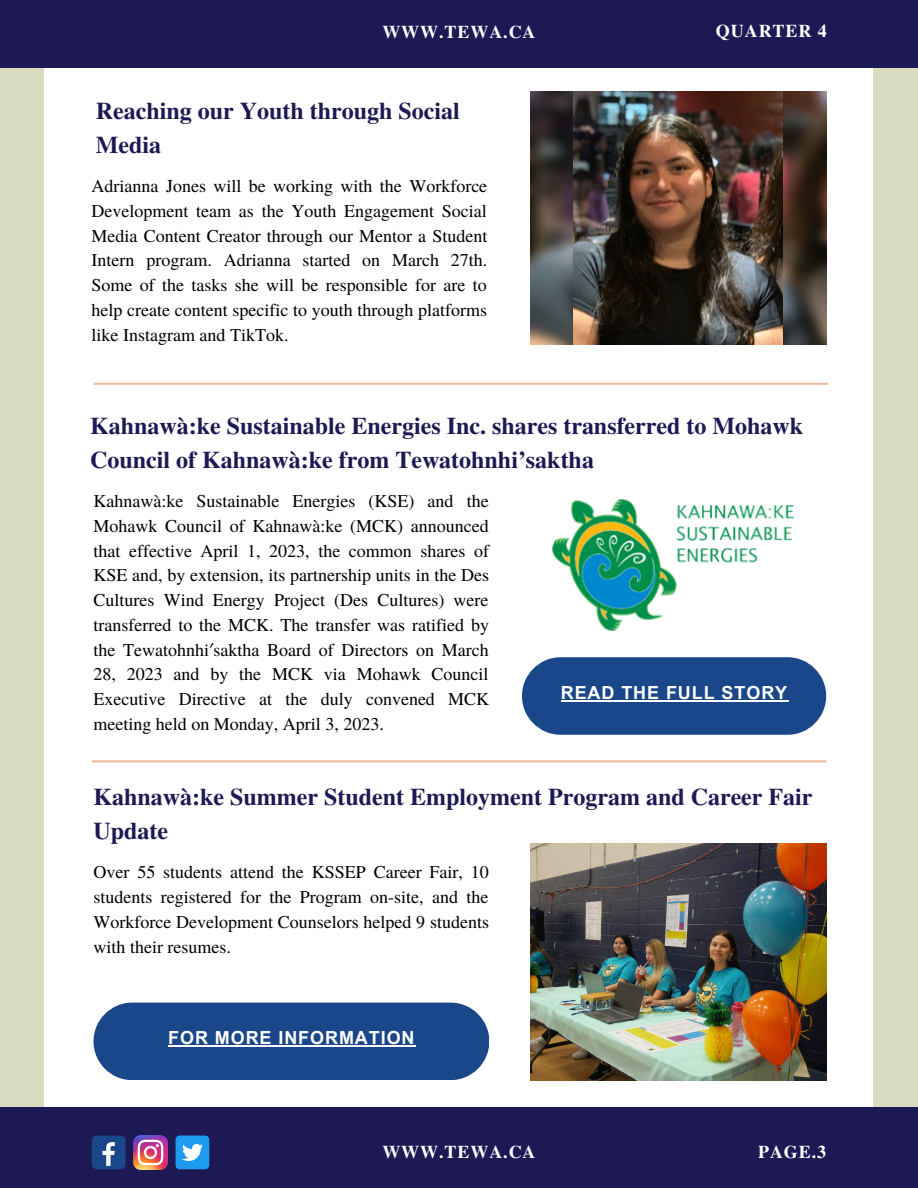
<style>
.page{position:relative;width:918px;height:1188px;background:#dadcc1}
.page>*{position:absolute;margin:0;border:0;box-sizing:border-box;transform-origin:0 0}
.t1{font:700 24px/33.8px "Te X Gyre Termes";color:#1d1954}
.t2{font:18px/24.8px "Te X Gyre Termes";color:#000;text-align:justify}
.t3{font:700 18px "Te X Gyre Termes";letter-spacing:.05em;color:#fff}
.t4{font:700 18px "Arial MT Pro";letter-spacing:.05em;color:#fff}
.s1{font-family:"Noto Sans"}
</style>
<div class="page">
<div style="left:45px;top:0;width:828px;height:1188px;background:#fff"></div>
<div style="left:0;top:0;width:918px;height:68px;background:#1d1954"></div>
<div style="left:0;top:1107px;width:918px;height:81px;background:#1d1954"></div>
<div style="left:92px;top:1136px;width:34px;height:33px;background:#1a4789;border-radius:5px"></div>
<svg style="left:102px;top:1142px;width:13px;height:24px"></svg>
<img style="left:133px;top:1136px;width:34px;height:33px">
<div style="left:176px;top:1136px;width:33px;height:33px;background:#1d9bf0;border-radius:4px"></div>
<svg style="left:182px;top:1144px;width:21px;height:17px"></svg>
<img style="left:531px;top:92px;width:295px;height:253px">
<img style="left:573px;top:92px;width:210px;height:253px">
<hr style="left:94px;top:383px;width:734px;height:2px;background:#e06932">
<div style="left:522px;top:657px;width:304px;height:78px;background:#1a4789;border-radius:39px"></div>
<hr style="left:561px;top:700px;width:227px;height:1px;background:#fff">
<hr style="left:92px;top:760px;width:734px;height:3px;background:#e06932">
<img style="left:531px;top:843px;width:295px;height:237px">
<div style="left:94px;top:1003px;width:395px;height:77px;background:#1a4789;border-radius:39px"></div>
<hr style="left:168px;top:1045px;width:248px;height:1px;background:#fff">
<img style="left:552px;top:500px;width:242px;height:130px">
<p class="t3" style="left:382px;top:18px;width:155px">WWW.TEWA.CA</p>
<p class="t3" style="left:716px;top:17px;width:112px">QUARTER 4</p>
<p class="t1" style="left:96px;top:93px;width:365px">Reaching our Youth through Social<br>Media</p>
<p class="t2" style="left:92px;top:173px;width:397px">Adrianna Jones will be working with the Workforce Development team as the Youth Engagement Social Media Content Creator through our Mentor a Student Intern program. Adrianna started on March 27th.<br>Some of the tasks she will be responsible for are to help create content specific to youth through platforms like Instagram and TikTok.</p>
<p class="t1" style="left:90px;top:408px;width:715px">Kahnawà:ke Sustainable Energies Inc. shares transferred to Mohawk<br>Council of Kahnawà:ke from Tewatohnhi’saktha</p>
<p class="t2" style="left:94px;top:488px;width:397px">Kahnawà:ke Sustainable Energies (KSE) and the Mohawk Council of Kahnawà:ke (MCK) announced that effective April 1, 2023, the common shares of KSE and, by extension, its partnership units in the Des Cultures Wind Energy Project (Des Cultures) were transferred to the MCK. The transfer was ratified by the Tewatohnhi<span class="s1">′</span>saktha Board of Directors on March 28, 2023 and by the MCK via Mohawk Council Executive Directive at the duly convened MCK meeting held on Monday, April 3, 2023.</p>
<p class="t4" style="left:561px;top:686px;width:228px">READ THE FULL STORY</p>
<p class="t1" style="left:94px;top:779px;width:721px">Kahnawà:ke Summer Student Employment Program and Career Fair<br>Update</p>
<p class="t2" style="left:94px;top:859px;width:397px">Over 55 students attend the KSSEP Career Fair, 10 students registered for the Program on-site, and the Workforce Development Counselors helped 9 students with their resumes.</p>
<p class="t4" style="left:168px;top:1031px;width:248px">FOR MORE INFORMATION</p>
<p class="t3" style="left:382px;top:1138px;width:155px">WWW.TEWA.CA</p>
<p class="t3" style="left:758px;top:1138px;width:70px">PAGE.3</p>
</div>
